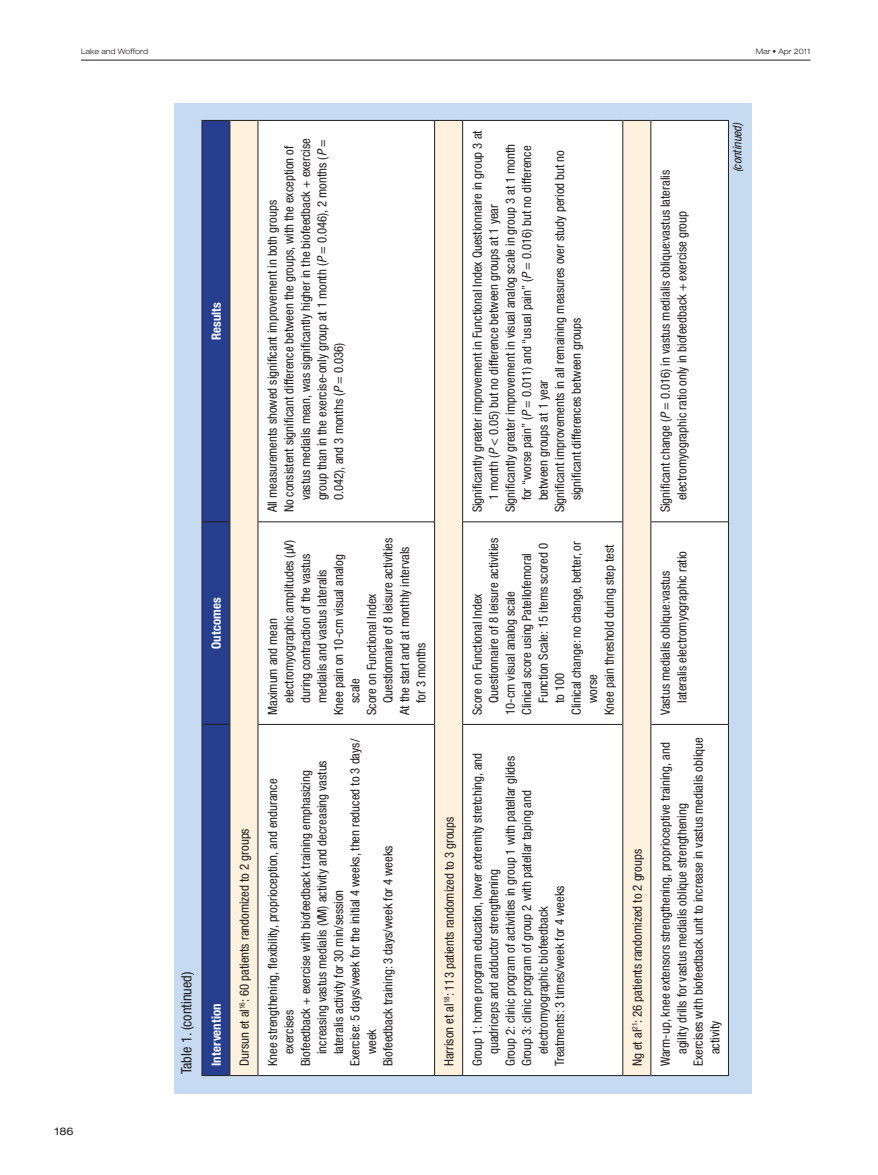
<style>
.page{position:relative;width:878px;height:1175px;background:#fff}
.page>*{position:absolute;margin:0;border:0;box-sizing:border-box;transform-origin:0 0}
.t1{font:condensed 14.25px "Helvetica Neue";color:#231f20}
.t2{font:condensed 12.75px/16.5px "Helvetica Neue";color:#231f20}
.t3{font:700 condensed 12.75px "Helvetica Neue";letter-spacing:.015em;color:#fff}
.t4{font:italic condensed 12px "Helvetica Neue";color:#231f20}
.t5{font:expanded 10.5px "Helvetica Neue";color:#231f20}
.t6{font:300 expanded 7.5px "Helvetica Neue";color:#231f20}
.s1{font-style:italic}
</style>
<div class="page">
<hr style="left:81px;top:60px;width:729px;height:1px;background:#231f20">
<div style="left:183px;top:104px;width:568px;height:990px;background:#c6dbf1"></div>
<svg style="left:258px;top:121px;width:470px;height:954px;background:#fdfcfa"></svg>
<hr style="left:257px;top:724px;width:1px;height:352px;background:#231f20">
<hr style="left:258px;top:1075px;width:176px;height:1px;background:#231f20">
<hr style="left:257px;top:522px;width:1px;height:202px;background:#231f20">
<hr style="left:258px;top:724px;width:176px;height:1px;background:#231f20">
<hr style="left:257px;top:120px;width:1px;height:402px;background:#231f20">
<hr style="left:258px;top:521px;width:176px;height:1px;background:#231f20">
<hr style="left:258px;top:120px;width:176px;height:1px;background:#231f20">
<hr style="left:434px;top:724px;width:1px;height:352px;background:#231f20">
<svg style="left:435px;top:1075px;width:27px;height:1px"></svg>
<hr style="left:434px;top:522px;width:1px;height:202px;background:#231f20">
<hr style="left:434px;top:120px;width:1px;height:402px;background:#231f20">
<svg style="left:435px;top:120px;width:27px;height:1px"></svg>
<hr style="left:462px;top:724px;width:1px;height:352px;background:#231f20">
<hr style="left:463px;top:1075px;width:159px;height:1px;background:#231f20">
<hr style="left:462px;top:522px;width:1px;height:202px;background:#231f20">
<hr style="left:463px;top:724px;width:159px;height:1px;background:#231f20">
<hr style="left:462px;top:120px;width:1px;height:402px;background:#231f20">
<hr style="left:463px;top:521px;width:159px;height:1px;background:#231f20">
<hr style="left:463px;top:120px;width:159px;height:1px;background:#231f20">
<hr style="left:622px;top:724px;width:1px;height:352px;background:#231f20">
<svg style="left:623px;top:1075px;width:27px;height:1px"></svg>
<hr style="left:622px;top:522px;width:1px;height:202px;background:#231f20">
<hr style="left:622px;top:120px;width:1px;height:402px;background:#231f20">
<svg style="left:623px;top:120px;width:27px;height:1px"></svg>
<hr style="left:201px;top:724px;width:1px;height:352px;background:#231f20">
<hr style="left:201px;top:522px;width:1px;height:202px;background:#231f20">
<hr style="left:201px;top:120px;width:1px;height:402px;background:#231f20">
<svg style="left:202px;top:120px;width:55px;height:956px;background:#858cab"></svg>
<hr style="left:229px;top:724px;width:1px;height:352px;background:#231f20">
<hr style="left:229px;top:522px;width:1px;height:202px;background:#231f20">
<hr style="left:229px;top:120px;width:1px;height:402px;background:#231f20">
<hr style="left:650px;top:724px;width:1px;height:352px;background:#231f20">
<hr style="left:651px;top:1075px;width:77px;height:1px;background:#231f20">
<hr style="left:650px;top:522px;width:1px;height:202px;background:#231f20">
<hr style="left:651px;top:724px;width:77px;height:1px;background:#231f20">
<hr style="left:650px;top:120px;width:1px;height:402px;background:#231f20">
<hr style="left:651px;top:521px;width:77px;height:1px;background:#231f20">
<hr style="left:651px;top:120px;width:77px;height:1px;background:#231f20">
<hr style="left:728px;top:724px;width:1px;height:352px;background:#231f20">
<hr style="left:728px;top:522px;width:1px;height:202px;background:#231f20">
<hr style="left:728px;top:120px;width:1px;height:402px;background:#231f20">
<div style="left:174px;top:104px;width:26px;height:990px;background:#c6dbf1"></div>
<p class="t6" style="left:81px;top:47px;width:68px">Lake and Wofford</p>
<p class="t6" style="left:755px;top:47px;width:56px">Mar • Apr 2011</p>
<p class="t5" style="left:55px;top:1124px;width:20px">186</p>
<p class="t3" style="left:209px;top:340px;width:40px;rotate:-90deg">Results</p>
<p class="t3" style="left:209px;top:649px;width:53px;rotate:-90deg">Outcomes</p>
<p class="t1" style="left:178px;top:1074px;width:104px;rotate:-90deg">Table 1. (continued)</p>
<p class="t3" style="left:209px;top:1066px;width:64px;rotate:-90deg">Intervention</p>
<p class="t2" style="left:280px;top:512px;width:368px;rotate:-90deg">No consistent significant difference between the groups, with the exception of</p>
<p class="t2" style="left:297px;top:500px;width:364px;rotate:-90deg">vastus medialis mean, was significantly higher in the biofeedback + exercise</p>
<p class="t2" style="left:313px;top:500px;width:362px;rotate:-90deg">group than in the exercise-only group at 1 month (<span class="s1">P</span> = 0.046), 2 months (<span class="s1">P</span> =</p>
<p class="t2" style="left:264px;top:512px;width:314px;rotate:-90deg">All measurements showed significant improvement in both groups</p>
<p class="t2" style="left:330px;top:500px;width:159px;rotate:-90deg">0.042), and 3 months (<span class="s1">P</span> = 0.036)</p>
<p class="t2" style="left:380px;top:703px;width:167px;rotate:-90deg">Questionnaire of 8 leisure activities</p>
<p class="t2" style="left:396px;top:715px;width:170px;rotate:-90deg">At the start and at monthly intervals</p>
<p class="t2" style="left:281px;top:703px;width:165px;rotate:-90deg">electromyographic amplitudes (µV)</p>
<p class="t2" style="left:297px;top:703px;width:151px;rotate:-90deg">during contraction of the vastus</p>
<p class="t2" style="left:330px;top:715px;width:162px;rotate:-90deg">Knee pain on 10-cm visual analog</p>
<p class="t2" style="left:314px;top:703px;width:135px;rotate:-90deg">medialis and vastus lateralis</p>
<p class="t2" style="left:363px;top:715px;width:123px;rotate:-90deg">Score on Functional Index</p>
<p class="t2" style="left:264px;top:715px;width:98px;rotate:-90deg">Maximum and mean</p>
<p class="t2" style="left:412px;top:703px;width:62px;rotate:-90deg">for 3 months</p>
<p class="t2" style="left:347px;top:703px;width:26px;rotate:-90deg">scale</p>
<p class="t2" style="left:347px;top:1066px;width:329px;rotate:-90deg">Exercise: 5 days/week for the initial 4 weeks, then reduced to 3 days/</p>
<p class="t2" style="left:297px;top:1066px;width:297px;rotate:-90deg">Biofeedback + exercise with biofeedback training emphasizing</p>
<p class="t2" style="left:314px;top:1054px;width:295px;rotate:-90deg">increasing vastus medialis (VM) activity and decreasing vastus</p>
<p class="t2" style="left:230px;top:1066px;width:289px;line-height:28px;rotate:-90deg">Dursun et al<sup>16</sup>: 60 patients randomized to 2 groups<br>Knee strengthening, flexibility, proprioception, and endurance</p>
<p class="t2" style="left:380px;top:1066px;width:222px;rotate:-90deg">Biofeedback training: 3 days/week for 4 weeks</p>
<p class="t2" style="left:330px;top:1054px;width:166px;rotate:-90deg">lateralis activity for 30 min/session</p>
<p class="t2" style="left:281px;top:1054px;width:46px;rotate:-90deg">exercises</p>
<p class="t2" style="left:363px;top:1054px;width:27px;rotate:-90deg">week</p>
<p class="t2" style="left:441px;top:1066px;width:251px;rotate:-90deg">Harrison et al<sup>18</sup>: 113 patients randomized to 3 groups</p>
<p class="t2" style="left:469px;top:512px;width:384px;rotate:-90deg">Significantly greater improvement in Functional Index Questionnaire in group 3 at</p>
<p class="t2" style="left:502px;top:512px;width:370px;rotate:-90deg">Significantly greater improvement in visual analog scale in group 3 at 1 month</p>
<p class="t2" style="left:518px;top:500px;width:356px;rotate:-90deg">for “worse pain” (<span class="s1">P</span> = 0.011) and “usual pain” (<span class="s1">P</span> = 0.016) but no difference</p>
<p class="t2" style="left:551px;top:512px;width:364px;rotate:-90deg">Significant improvements in all remaining measures over study period but no</p>
<p class="t2" style="left:485px;top:500px;width:298px;rotate:-90deg">1 month (<span class="s1">P</span> &lt; 0.05) but no difference between groups at 1 year</p>
<p class="t2" style="left:568px;top:500px;width:184px;rotate:-90deg">significant differences between groups</p>
<p class="t2" style="left:535px;top:500px;width:122px;rotate:-90deg">between groups at 1 year</p>
<p class="t2" style="left:485px;top:703px;width:167px;rotate:-90deg">Questionnaire of 8 leisure activities</p>
<p class="t2" style="left:568px;top:715px;width:175px;rotate:-90deg">Clinical change: no change, better, or</p>
<p class="t2" style="left:518px;top:715px;width:163px;rotate:-90deg">Clinical score using Patellofemoral</p>
<p class="t2" style="left:535px;top:703px;width:161px;rotate:-90deg">Function Scale: 15 items scored 0</p>
<p class="t2" style="left:601px;top:715px;width:172px;rotate:-90deg">Knee pain threshold during step test</p>
<p class="t2" style="left:502px;top:715px;width:125px;rotate:-90deg">10-cm visual analog scale</p>
<p class="t2" style="left:469px;top:715px;width:123px;rotate:-90deg">Score on Functional Index</p>
<p class="t2" style="left:551px;top:703px;width:32px;rotate:-90deg">to 100</p>
<p class="t2" style="left:584px;top:703px;width:30px;rotate:-90deg">worse</p>
<p class="t2" style="left:469px;top:1066px;width:315px;rotate:-90deg">Group 1: home program education, lower extremity stretching, and</p>
<p class="t2" style="left:502px;top:1066px;width:312px;rotate:-90deg">Group 2: clinic program of activities in group 1 with patellar glides</p>
<p class="t2" style="left:518px;top:1066px;width:278px;rotate:-90deg">Group 3: clinic program of group 2 with patellar taping and</p>
<p class="t2" style="left:485px;top:1054px;width:187px;rotate:-90deg">quadriceps and adductor strengthening</p>
<p class="t2" style="left:551px;top:1066px;width:182px;rotate:-90deg">Treatments: 3 times/week for 4 weeks</p>
<p class="t2" style="left:535px;top:1054px;width:149px;rotate:-90deg">electromyographic biofeedback</p>
<p class="t2" style="left:629px;top:1066px;width:218px;rotate:-90deg">Ng et al<sup>21</sup>: 26 patients randomized to 2 groups</p>
<p class="t2" style="left:657px;top:500px;width:332px;text-indent:-12px;rotate:-90deg">Significant change (<span class="s1">P</span> = 0.016) in vastus medialis oblique:vastus lateralis electromyographic ratio only in biofeedback + exercise group</p>
<p class="t4" style="left:730px;top:172px;width:52px;rotate:-90deg">(continued)</p>
<p class="t2" style="left:657px;top:703px;width:153px;text-indent:-12px;rotate:-90deg">Vastus medialis oblique:vastus lateralis electromyographic ratio</p>
<p class="t2" style="left:690px;top:1066px;width:330px;rotate:-90deg">Exercises with biofeedback unit to increase in vastus medialis oblique</p>
<p class="t2" style="left:657px;top:1066px;width:325px;rotate:-90deg">Warm-up, knee extensors strengthening, proprioceptive training, and</p>
<p class="t2" style="left:673px;top:1054px;width:252px;rotate:-90deg">agility drills for vastus medialis oblique strengthening</p>
<p class="t2" style="left:706px;top:1054px;width:35px;rotate:-90deg">activity</p>
</div>
